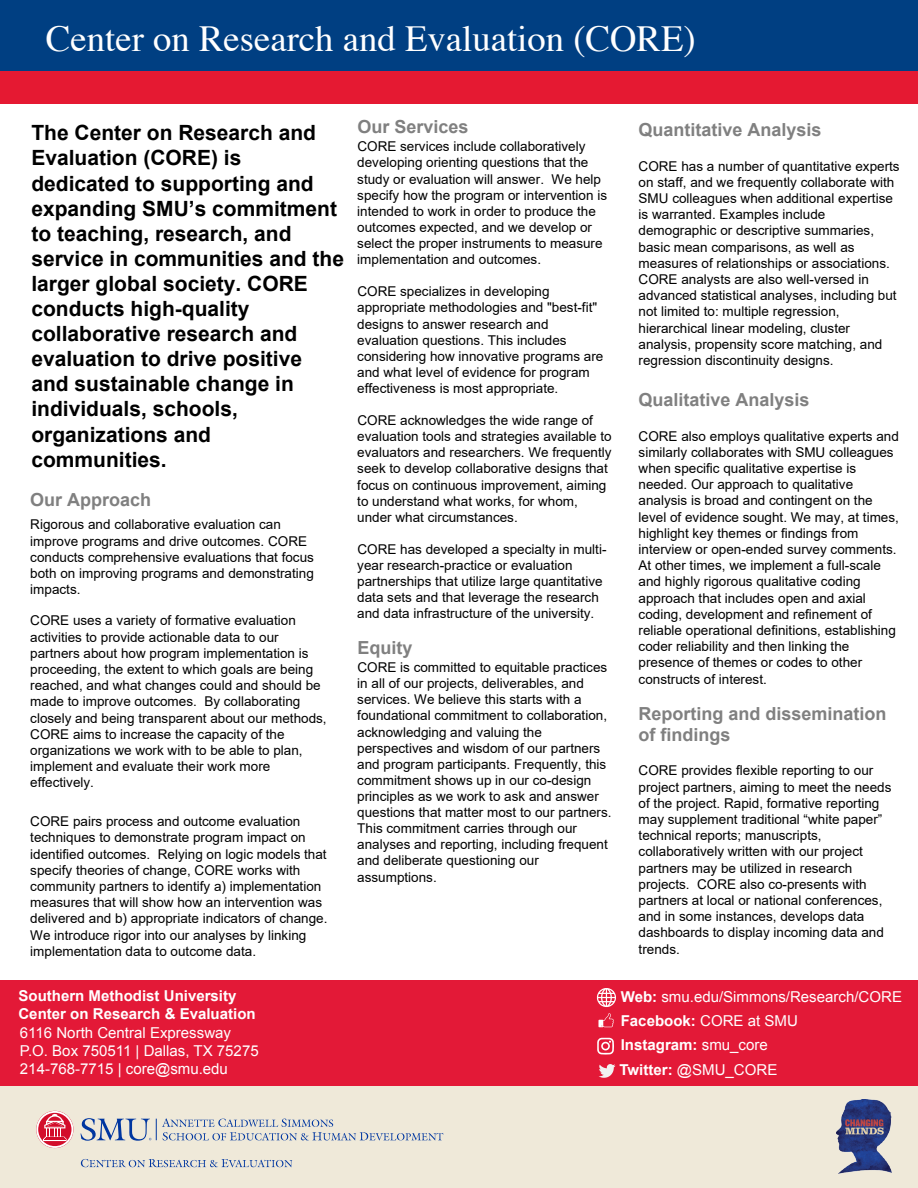
<style>
.page{position:relative;width:918px;height:1188px;background:#fff}
.page>*{position:absolute;margin:0;border:0;box-sizing:border-box;transform-origin:0 0}
.t1{font:36.75px "Times";color:#fff}
.t2{font:700 21px/25px "Arial";color:#000}
.t3{font:700 18px/21.6px "Arial";color:#808080}
.t4{font:15px/18px "Arial";color:#fff}
.t5{font:700 15px/18px "Arial";color:#fff}
.t6{font:13.5px/16.2px "Arial";color:#000}
.s1{font-weight:700}
.s2{font-weight:400}
</style>
<div class="page">
<div style="left:0;top:1085px;width:918px;height:103px;background:#efe9d9"></div>
<img style="left:836px;top:1099px;width:56px;height:74px">
<svg style="left:81px;top:1159px;width:211px;height:8px"></svg>
<svg style="left:81px;top:1118px;width:362px;height:23px"></svg>
<svg style="left:36px;top:1111px;width:37px;height:37px"></svg>
<div style="left:36px;top:1111px;width:37px;height:37px;border:2px solid #fff;border-radius:50%"></div>
<svg style="left:42px;top:1113px;width:25px;height:29px"></svg>
<div style="left:0;top:0;width:918px;height:72px;background:#003f82"></div>
<div style="left:0;top:72px;width:918px;height:32px;background:#e51932"></div>
<div style="left:0;top:980px;width:918px;height:105px;background:#e31937"></div>
<svg style="left:597px;top:988px;width:19px;height:19px"></svg>
<svg style="left:598px;top:1013px;width:16px;height:14px"></svg>
<svg style="left:599px;top:1064px;width:16px;height:14px"></svg>
<svg style="left:597px;top:1038px;width:17px;height:17px"></svg>
<h1 class="t1" style="left:46px;top:4px;width:651px">Center on Research and Evaluation (CORE)</h1>
<p class="t2" style="left:31px;top:121px;width:314px">The Center on Research and<br>Evaluation (CORE) is dedicated to supporting and expanding SMU’s commitment to teaching, research, and service in communities and the larger global society. CORE conducts high-quality collaborative research and evaluation to drive positive and sustainable change in individuals, schools, organizations and communities.</p>
<h3 class="t3" style="left:357px;top:117px;width:113px">Our Services</h3>
<p class="t6" style="left:357px;top:138px;width:251px">CORE services include collaboratively developing orienting questions that the study or evaluation will answer. We help specify how the program or intervention is intended to work in order to produce the outcomes expected, and we develop or select the proper instruments to measure implementation and outcomes.</p>
<p class="t6" style="left:357px;top:283px;width:248px">CORE specializes in developing appropriate methodologies and "best-fit" designs to answer research and evaluation questions. This includes considering how innovative programs are and what level of evidence for program effectiveness is most appropriate.</p>
<p class="t6" style="left:357px;top:412px;width:256px">CORE acknowledges the wide range of evaluation tools and strategies available to evaluators and researchers. We frequently seek to develop collaborative designs that focus on continuous improvement, aiming to understand what works, for whom, under what circumstances.</p>
<p class="t6" style="left:357px;top:541px;width:251px">CORE has developed a specialty in multi&shy;year research-practice or evaluation partnerships that utilize large quantitative data sets and that leverage the research and data infrastructure of the university.</p>
<h3 class="t3" style="left:357px;top:637px;width:57px">Equity</h3>
<p class="t6" style="left:357px;top:659px;width:256px">CORE is committed to equitable practices in all of our projects, deliverables, and services. We believe this starts with a foundational commitment to collaboration, acknowledging and valuing the perspectives and wisdom of our partners and program participants. Frequently, this commitment shows up in our co-design principles as we work to ask and answer questions that matter most to our partners.<br>This commitment carries through our analyses and reporting, including frequent and deliberate questioning our assumptions.</p>
<h3 class="t3" style="left:30px;top:489px;width:123px">Our Approach</h3>
<p class="t6" style="left:30px;top:517px;width:285px">Rigorous and collaborative evaluation can improve programs and drive outcomes. CORE conducts comprehensive evaluations that focus both on improving programs and demonstrating impacts.</p>
<p class="t6" style="left:30px;top:613px;width:298px">CORE uses a variety of formative evaluation activities to provide actionable data to our partners about how program implementation is proceeding, the extent to which goals are being reached, and what changes could and should be made to improve outcomes. By collaborating closely and being transparent about our methods, CORE aims to increase the capacity of the organizations we work with to be able to plan, implement and evaluate their work more effectively.</p>
<p class="t6" style="left:30px;top:813px;width:299px">CORE pairs process and outcome evaluation techniques to demonstrate program impact on identified outcomes. Relying on logic models that specify theories of change, CORE works with community partners to identify a) implementation measures that will show how an intervention was delivered and b) appropriate indicators of change.<br>We introduce rigor into our analyses by linking implementation data to outcome data.</p>
<h3 class="t3" style="left:639px;top:119px;width:185px">Quantitative Analysis</h3>
<p class="t6" style="left:639px;top:158px;width:263px">CORE has a number of quantitative experts on staff, and we frequently collaborate with SMU colleagues when additional expertise is warranted. Examples include demographic or descriptive summaries, basic mean comparisons, as well as measures of relationships or associations.<br>CORE analysts are also well-versed in advanced statistical analyses, including but not limited to: multiple regression, hierarchical linear modeling, cluster analysis, propensity score matching, and regression discontinuity designs.</p>
<h3 class="t3" style="left:639px;top:389px;width:173px">Qualitative Analysis</h3>
<p class="t6" style="left:639px;top:428px;width:262px">CORE also employs qualitative experts and similarly collaborates with SMU colleagues when specific qualitative expertise is needed. Our approach to qualitative analysis is broad and contingent on the level of evidence sought. We may, at times, highlight key themes or findings from interview or open-ended survey comments.<br>At other times, we implement a full-scale and highly rigorous qualitative coding approach that includes open and axial coding, development and refinement of reliable operational definitions, establishing coder reliability and then linking the presence of themes or codes to other constructs of interest.</p>
<h3 class="t3" style="left:639px;top:703px;width:250px">Reporting and dissemination of findings</h3>
<p class="t6" style="left:639px;top:763px;width:254px">CORE provides flexible reporting to our project partners, aiming to meet the needs of the project. Rapid, formative reporting may supplement traditional “white paper” technical reports; manuscripts, collaboratively written with our project partners may be utilized in research projects. CORE also co-presents with partners at local or national conferences, and in some instances, develops data dashboards to display incoming data and trends.</p>
<p class="t5" style="left:18px;top:987px;width:239px">Southern Methodist University<br>Center on Research &amp; Evaluation</p>
<p class="t4" style="left:20px;top:1024px;width:240px">6116 North Central Expressway<br>P.O. Box 750511 | Dallas, TX 75275<br>214-768-7715 | core@smu.edu</p>
<p class="t4" style="left:621px;top:985px;width:283px;line-height:24.3px"><span class="s1">Web:</span> smu.edu/Simmons/Research/CORE<br><span class="s1">Facebook:</span> CORE at SMU</p>
<p class="t5" style="left:621px;top:1037px;width:149px">Instagram: <span class="s2">smu_core</span></p>
<p class="t4" style="left:620px;top:1061px;width:159px"><span class="s1">Twitter:</span> @SMU_CORE</p>
</div>
